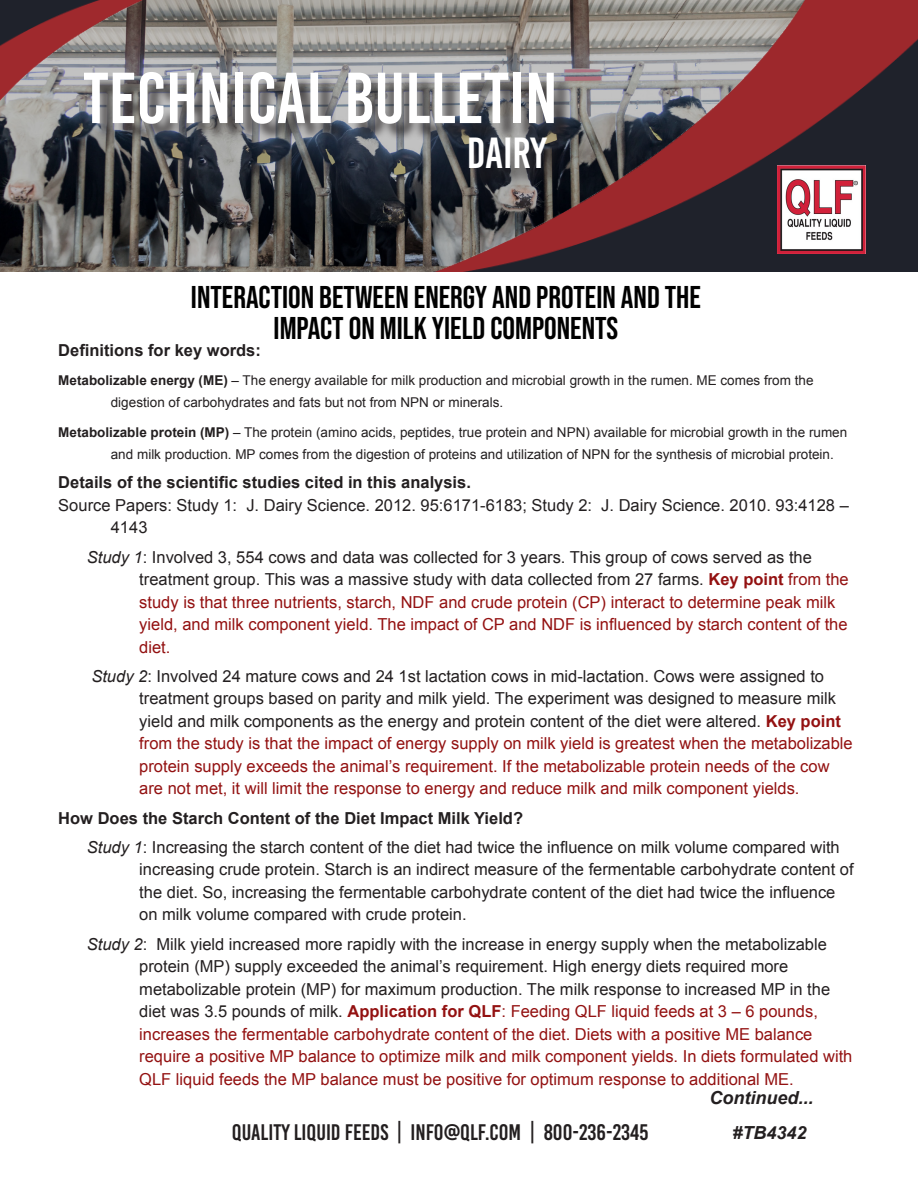
<style>
.page{position:relative;width:918px;height:1188px;background:#fff}
.page>*{position:absolute;margin:0;border:0;box-sizing:border-box;transform-origin:0 0}
.t1{font:72px "Bebas Kai";color:#fff}
.t2{font:43.5px "Bebas Kai";color:#fff}
.Body_Text_3{font:31.5px "Bebas Neue";color:#000}
.t3{font:22.5px "Bebas Kai";color:#231f20}
.t4{font:italic 700 18px "Arial";color:#231f20}
.t5{font:16.5px/22.5px "Arial";color:#931111}
.t6{font:16.5px/22.5px "Arial";color:#231f20}
.t7{font:700 16.5px "Arial";color:#231f20}
.t8{font:13.5px/22.5px "Arial";color:#231f20}
.s1{font-weight:700}
.s2{font-style:italic;color:#231f20}
.s3{color:#231f20}
.s4{font-style:italic}
</style>
<div class="page">
<img style="left:0;top:0;width:918px;height:271px">
<img style="left:777px;top:166px;width:88px;height:87px">
<div style="left:86px;top:75px;width:486px;height:67px;background:#231f20;opacity:.75"></div>
<div style="left:471px;top:140px;width:94px;height:47px;background:#231f20;opacity:.75"></div>
<p class="t1" style="left:83px;top:59px;width:476px">TECHNICAL BULLETIN</p>
<p class="t2" style="left:467px;top:130px;width:82px">DAIRY</p>
<p class="Body_Text_3" style="left:191px;top:280px;width:512px">INTERACTION BETWEEN ENERGY AND PROTEIN AND THE</p>
<p class="Body_Text_3" style="left:274px;top:310px;width:346px">IMPACT ON MILK YIELD COMPONENTS</p>
<p class="t7" style="left:58px;top:339px;width:204px">Definitions for key words:</p>
<p class="t8" style="left:111px;top:369px;width:704px;text-indent:-52px"><span class="s1">Metabolizable energy (ME)</span> – The energy available for milk production and microbial growth in the rumen. ME comes from the digestion of carbohydrates and fats but not from NPN or minerals.</p>
<p class="t8" style="left:111px;top:421px;width:738px;text-indent:-52px"><span class="s1">Metabolizable protein (MP)</span> – The protein (amino acids, peptides, true protein and NPN) available for microbial growth in the rumen and milk production. MP comes from the digestion of proteins and utilization of NPN for the synthesis of microbial protein.</p>
<p class="t7" style="left:58px;top:472px;width:414px">Details of the scientific studies cited in this analysis.</p>
<p class="t6" style="left:111px;top:494px;width:740px;text-indent:-52px">Source Papers: Study 1: J. Dairy Science. 2012. 95:6171-6183; Study 2: J. Dairy Science. 2010. 93:4128 –<br>4143</p>
<p class="t5" style="left:139px;top:546px;width:711px;text-indent:-52px"><span class="s2">Study 1</span><span class="s3">: Involved 3, 554 cows and data was collected for 3 years. This group of cows served as the treatment group. This was a massive study with data collected from 27 farms.</span> <span class="s1">Key point</span> from the study is that three nutrients, starch, NDF and crude protein (CP) interact to determine peak milk yield, and milk component yield. The impact of CP and NDF is influenced by starch content of the diet.</p>
<p class="t5" style="left:139px;top:665px;width:715px;text-indent:-48px"><span class="s2">Study 2</span><span class="s3">: Involved 24 mature cows and 24 1st lactation cows in mid-lactation. Cows were assigned to treatment groups based on parity and milk yield. The experiment was designed to measure milk yield and milk components as the energy and protein content of the diet were altered.</span> <span class="s1">Key point </span>from the study is that the impact of energy supply on milk yield is greatest when the metabolizable protein supply exceeds the animal’s requirement. If the metabolizable protein needs of the cow are not met, it will limit the response to energy and reduce milk and milk component yields.</p>
<p class="t7" style="left:58px;top:807px;width:466px">How Does the Starch Content of the Diet Impact Milk Yield?</p>
<p class="t6" style="left:139px;top:836px;width:716px;text-indent:-52px"><span class="s4">Study 1</span>: Increasing the starch content of the diet had twice the influence on milk volume compared with increasing crude protein. Starch is an indirect measure of the fermentable carbohydrate content of the diet. So, increasing the fermentable carbohydrate content of the diet had twice the influence on milk volume compared with crude protein.</p>
<p class="t5" style="left:139px;top:933px;width:715px;text-indent:-52px"><span class="s2">Study 2</span><span class="s3">: Milk yield increased more rapidly with the increase in energy supply when the metabolizable protein (MP) supply exceeded the animal’s requirement. High energy diets required more metabolizable protein (MP) for maximum production. The milk response to increased MP in the diet was 3.5 pounds of milk.</span> <span class="s1">Application for QLF</span>: Feeding QLF liquid feeds at 3 – 6 pounds, increases the fermentable carbohydrate content of the diet. Diets with a positive ME balance require a positive MP balance to optimize milk and milk component yields. In diets formulated with QLF liquid feeds the MP balance must be positive for optimum response to additional ME.</p>
<p class="t4" style="left:710px;top:1086px;width:106px">Continued...</p>
<p class="t3" style="left:232px;top:1120px;width:418px">QUALITY LIQUID FEEDS | INFO@QLF.COM | 800-236-2345</p>
<p class="t4" style="left:733px;top:1121px;width:76px">#TB4342</p>
</div>
